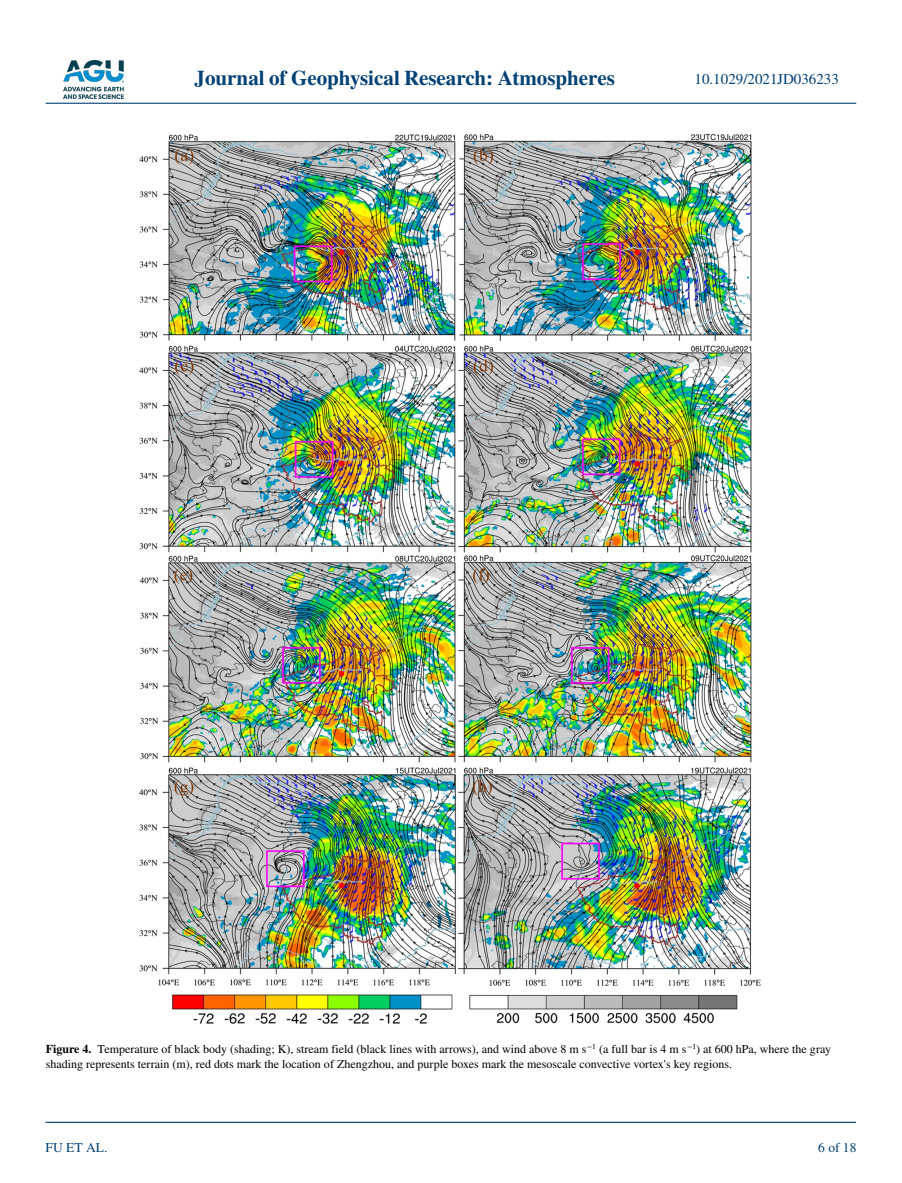
<style>
.page{position:relative;width:902px;height:1183px;background:#fff}
.page>*{position:absolute;margin:0;border:0;box-sizing:border-box;transform-origin:0 0}
.t1{font:700 21px "STIX";color:#004174}
.t2{font:15px "STIX";color:#004174}
.t3{font:13.5px "STIX";color:#004174}
.t4{font:12px/15px "STIX";color:#000}
.s1{font-weight:700}
</style>
<div class="page">
<img style="left:63px;top:60px;width:60px;height:39px">
<hr style="left:46px;top:103px;width:810px;height:1px;background:#004174">
<hr style="left:45px;top:1121px;width:810px;height:1px;background:#004174">
<img style="left:139px;top:134px;width:622px;height:890px">
<h1 class="t1" style="left:194px;top:66px;width:422px">Journal of Geophysical Research: Atmospheres</h1>
<p class="t2" style="left:694px;top:69px;width:146px">10.1029/2021JD036233</p>
<p class="t4" style="left:46px;top:1042px;width:786px"><span class="s1">Figure 4.</span> Temperature of black body (shading; K), stream field (black lines with arrows), and wind above 8 m s<sup>−1</sup> (a full bar is 4 m s<sup>−1</sup>) at 600 hPa, where the gray shading represents terrain (m), red dots mark the location of Zhengzhou, and purple boxes mark the mesoscale convective vortex's key regions.</p>
<p class="t3" style="left:45px;top:1138px;width:63px">FU ET AL.</p>
<p class="t3" style="left:818px;top:1138px;width:40px">6 of 18</p>
</div>
